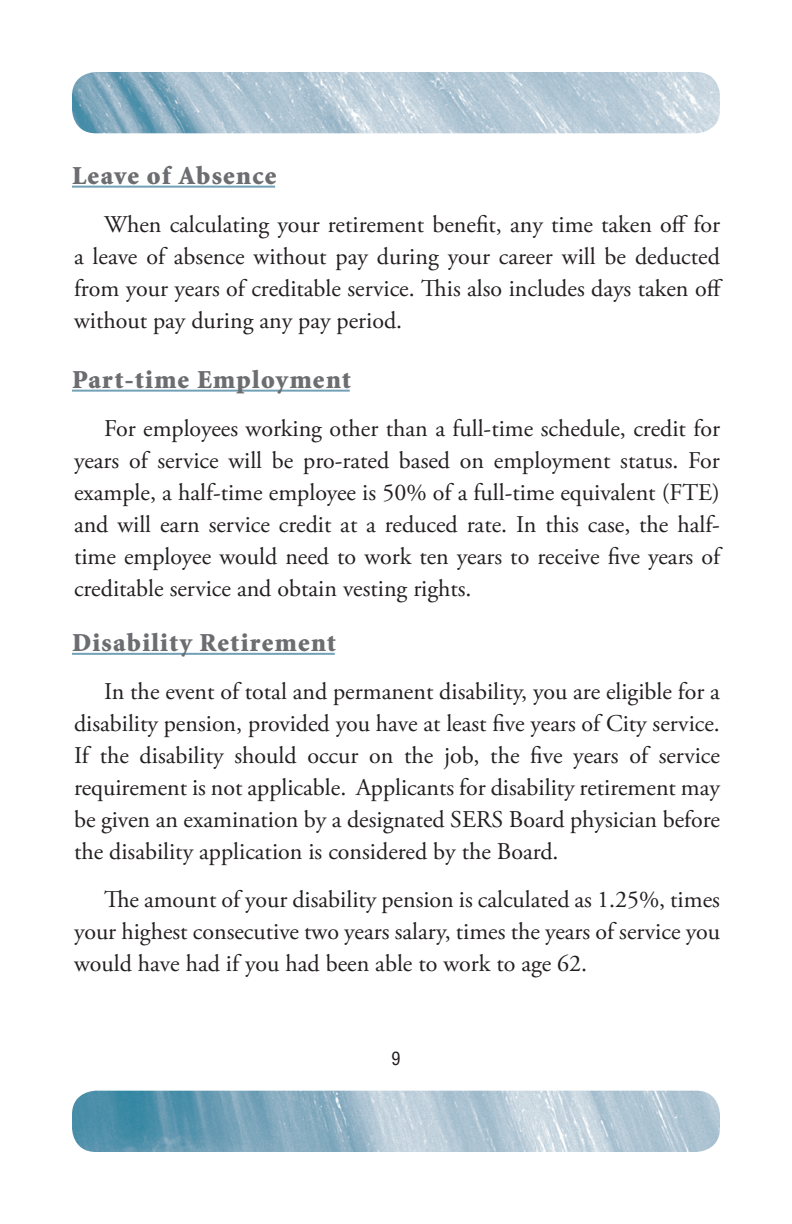
<style>
.page{position:relative;width:792px;height:1224px;background:#fff}
.page>*{position:absolute;margin:0;border:0;box-sizing:border-box;transform-origin:0 0}
.USE_SUBHEAD{font:900 26px "Minion Std";letter-spacing:.05em;color:#6c6d70}
.main_body_text{font:24px/32px "Adobe Garamond Pro";color:#231f20;text-align:justify}
.Heading_3{font:condensed 18px "Helvetica";color:#231f20}
</style>
<div class="page">
<hr style="left:72px;top:186px;width:203px;height:2px;background:#71a0b7">
<hr style="left:72px;top:390px;width:278px;height:2px;background:#71a0b7">
<hr style="left:72px;top:653px;width:263px;height:2px;background:#71a0b7">
<img style="left:72px;top:72px;width:648px;height:61px">
<img style="left:72px;top:1091px;width:648px;height:61px">
<p class="USE_SUBHEAD" style="left:72px;top:162px;width:206px">Leave of Absence</p>
<p class="main_body_text" style="left:74px;top:209px;width:650px;text-indent:30px">When calculating your retirement benefit, any time taken off for a leave of absence without pay during your career will be deducted from your years of creditable service. This also includes days taken off without pay during any pay period.</p>
<p class="USE_SUBHEAD" style="left:72px;top:366px;width:281px">Part-time Employment</p>
<p class="main_body_text" style="left:74px;top:413px;width:648px;text-indent:30px">For employees working other than a full-time schedule, credit for years of service will be pro-rated based on employment status. For example, a half-time employee is 50% of a full-time equivalent (FTE) and will earn service credit at a reduced rate. In this case, the half&shy;time employee would need to work ten years to receive five years of creditable service and obtain vesting rights.</p>
<p class="USE_SUBHEAD" style="left:72px;top:629px;width:266px">Disability Retirement</p>
<p class="main_body_text" style="left:74px;top:676px;width:648px;text-indent:30px">In the event of total and permanent disability, you are eligible for a disability pension, provided you have at least five years of City service.<br>If the disability should occur on the job, the five years of service requirement is not applicable. Applicants for disability retirement may be given an examination by a designated SERS Board physician before the disability application is considered by the Board.</p>
<p class="main_body_text" style="left:74px;top:884px;width:648px;text-indent:30px">The amount of your disability pension is calculated as 1.25%, times your highest consecutive two years salary, times the years of service you would have had if you had been able to work to age 62.</p>
<p class="Heading_3" style="left:392px;top:1047px;width:10px">9</p>
</div>
